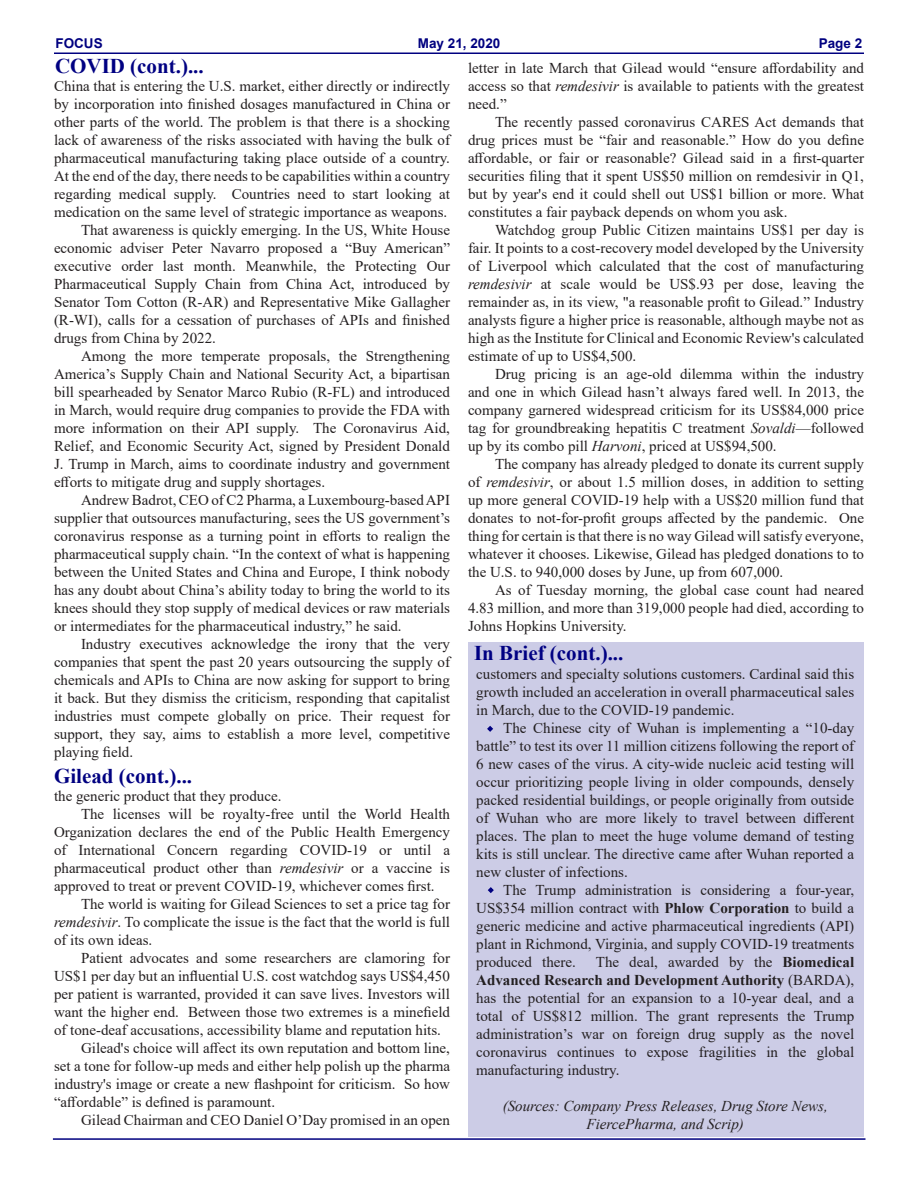
<style>
.page{position:relative;width:918px;height:1188px;background:#fff}
.page>*{position:absolute;margin:0;border:0;box-sizing:border-box;transform-origin:0 0}
.t1{font:700 21px "Times New Roman";color:#000082}
.t2{font:15px/18px "Times New Roman";color:#231f20;text-align:justify}
.t3{font:italic 15px/18px "Times New Roman";color:#231f20;text-align:center}
.t4{font:700 13.5px "Arial";color:#000080}
.s1{font-style:italic}
.s2{font-weight:700}
.s3{color:#000080}
</style>
<div class="page">
<div style="left:468px;top:642px;width:396px;height:495px;background:#cccce6"></div>
<hr style="left:54px;top:52px;width:810px;height:2px;background:#000080">
<hr style="left:54px;top:1187px;width:810px;height:1px;background:#000080">
<svg style="left:487px;top:725px;width:6px;height:7px"></svg>
<svg style="left:487px;top:887px;width:7px;height:6px"></svg>
<hr style="left:53px;top:1138px;width:812px;height:2px;background:#000080">
<p class="t4" style="left:56px;top:34px;width:49px">FOCUS</p>
<p class="t4" style="left:418px;top:34px;width:84px">May 21, 2020</p>
<p class="t4" style="left:819px;top:34px;width:45px">Page 2</p>
<p class="t1" style="left:55px;top:50px;width:150px">COVID (cont.)...</p>
<p class="t2" style="left:468px;top:59px;width:398px">letter in late March that Gilead would “ensure affordability and access so that <span class="s1">remdesivir</span> is available to patients with the greatest need.”</p>
<p class="t2" style="left:468px;top:113px;width:398px;text-indent:27px">The recently passed coronavirus CARES Act demands that drug prices must be “fair and reasonable.” How do you define affordable, or fair or reasonable? Gilead said in a first-quarter securities filing that it spent US$50 million on remdesivir in Q1, but by year's end it could shell out US$1 billion or more. What constitutes a fair payback depends on whom you ask.</p>
<p class="t2" style="left:468px;top:221px;width:398px;text-indent:27px">Watchdog group Public Citizen maintains US$1 per day is fair. It points to a cost-recovery model developed by the University of Liverpool which calculated that the cost of manufacturing <span class="s1">remdesivir</span> at scale would be US$.93 per dose, leaving the remainder as, in its view, "a reasonable profit to Gilead.” Industry analysts figure a higher price is reasonable, although maybe not as high as the Institute for Clinical and Economic Review's calculated estimate of up to US$4,500.</p>
<p class="t2" style="left:468px;top:365px;width:398px;text-indent:27px">Drug pricing is an age-old dilemma within the industry and one in which Gilead hasn’t always fared well. In 2013, the company garnered widespread criticism for its US$84,000 price tag for groundbreaking hepatitis C treatment <span class="s1">Sovaldi</span>—followed up by its combo pill <span class="s1">Harvoni</span>, priced at US$94,500.</p>
<p class="t2" style="left:468px;top:455px;width:398px;text-indent:27px">The company has already pledged to donate its current supply of <span class="s1">remdesivir</span>, or about 1.5 million doses, in addition to setting up more general COVID-19 help with a US$20 million fund that donates to not-for-profit groups affected by the pandemic. One thing for certain is that there is no way Gilead will satisfy everyone, whatever it chooses. Likewise, Gilead has pledged donations to to the U.S. to 940,000 doses by June, up from 607,000.</p>
<p class="t2" style="left:468px;top:581px;width:398px;text-indent:27px">As of Tuesday morning, the global case count had neared 4.83 million, and more than 319,000 people had died, according to Johns Hopkins University.</p>
<p class="t2" style="left:476px;top:665px;width:380px">customers and specialty solutions customers. Cardinal said this growth included an acceleration in overall pharmaceutical sales in March, due to the COVID-19 pandemic.</p>
<p class="t2" style="left:476px;top:719px;width:380px;text-indent:27px">The Chinese city of Wuhan is implementing a “10-day battle” to test its over 11 million citizens following the report of 6 new cases of the virus. A city-wide nucleic acid testing will occur prioritizing people living in older compounds, densely packed residential buildings, or people originally from outside of Wuhan who are more likely to travel between different places. The plan to meet the huge volume demand of testing kits is still unclear. The directive came after Wuhan reported a new cluster of infections.</p>
<p class="t2" style="left:476px;top:881px;width:380px;text-indent:27px">The Trump administration is considering a four-year, US$354 million contract with <span class="s2">Phlow Corporation</span> to build a generic medicine and active pharmaceutical ingredients (API) plant in Richmond, Virginia, and supply COVID-19 treatments produced there.</p>
<p class="t2" style="left:54px;top:77px;width:398px">China that is entering the U.S. market, either directly or indirectly by incorporation into finished dosages manufactured in China or other parts of the world. The problem is that there is a shocking lack of awareness of the risks associated with having the bulk of pharmaceutical manufacturing taking place outside of a country.<br>At the end of the day, there needs to be capabilities within a country regarding medical supply. Countries need to start looking at medication on the same level of strategic importance as weapons.</p>
<p class="t2" style="left:54px;top:221px;width:398px;text-indent:27px">That awareness is quickly emerging. In the US, White House economic adviser Peter Navarro proposed a “Buy American” executive order last month. Meanwhile, the Protecting Our Pharmaceutical Supply Chain from China Act, introduced by Senator Tom Cotton (R-AR) and Representative Mike Gallagher (R-WI), calls for a cessation of purchases of APIs and finished drugs from China by 2022.</p>
<p class="t2" style="left:54px;top:347px;width:398px;text-indent:27px">Among the more temperate proposals, the Strengthening America’s Supply Chain and National Security Act, a bipartisan bill spearheaded by Senator Marco Rubio (R-FL) and introduced in March, would require drug companies to provide the FDA with more information on their API supply. The Coronavirus Aid, Relief, and Economic Security Act, signed by President Donald J. Trump in March, aims to coordinate industry and government efforts to mitigate drug and supply shortages.</p>
<p class="t2" style="left:54px;top:491px;width:398px;text-indent:27px">Andrew Badrot, CEO of C2 Pharma, a Luxembourg-based API supplier that outsources manufacturing, sees the US government’s coronavirus response as a turning point in efforts to realign the pharmaceutical supply chain. “In the context of what is happening between the United States and China and Europe, I think nobody has any doubt about China’s ability today to bring the world to its knees should they stop supply of medical devices or raw materials or intermediates for the pharmaceutical industry,” he said.</p>
<p class="t2" style="left:54px;top:635px;width:398px;text-indent:27px">Industry executives acknowledge the irony that the very companies that spent the past 20 years outsourcing the supply of chemicals and APIs to China are now asking for support to bring it back. But they dismiss the criticism, responding that capitalist industries must compete globally on price. Their request for support, they say, aims to establish a more level, competitive playing field.</p>
<p class="t2" style="left:54px;top:786px;width:229px">the generic product that they produce.</p>
<p class="t2" style="left:54px;top:804px;width:398px;text-indent:27px">The licenses will be royalty-free until the World Health Organization declares the end of the Public Health Emergency of International Concern regarding COVID-19 or until a pharmaceutical product other than <span class="s1">remdesivir</span> or a vaccine is approved to treat or prevent COVID-19, whichever comes first.</p>
<p class="t2" style="left:54px;top:894px;width:398px;text-indent:27px">The world is waiting for Gilead Sciences to set a price tag for <span class="s1">remdesivir</span>. To complicate the issue is the fact that the world is full of its own ideas.</p>
<p class="t2" style="left:54px;top:948px;width:398px;text-indent:27px">Patient advocates and some researchers are clamoring for US$1 per day but an influential U.S. cost watchdog says US$4,450 per patient is warranted, provided it can save lives. Investors will want the higher end. Between those two extremes is a minefield of tone-deaf accusations, accessibility blame and reputation hits.</p>
<p class="t2" style="left:54px;top:1038px;width:398px;text-indent:27px">Gilead's choice will affect its own reputation and bottom line, set a tone for follow-up meds and either help polish up the pharma industry's image or create a new flashpoint for criticism. So how “affordable” is defined is paramount.</p>
<p class="t2" style="left:81px;top:1110px;width:371px">Gilead Chairman and CEO Daniel O’Day promised in an open</p>
<p class="t1" style="left:474px;top:638px;width:151px">In Brief (cont.)...</p>
<p class="t1" style="left:54px;top:761px;width:140px"><span class="s3">Gilead</span> (cont.)...</p>
<p class="t2" style="left:476px;top:953px;width:380px;text-indent:120px">The deal, awarded by the <span class="s2">Biomedical Advanced Research and Development Authority</span> (BARDA), has the potential for an expansion to a 10-year deal, and a total of US$812 million. The grant represents the Trump administration’s war on foreign drug supply as the novel coronavirus continues to expose fragilities in the global manufacturing industry.</p>
<p class="t3" style="left:503px;top:1097px;width:326px">(Sources: Company Press Releases, Drug Store News,<br>FiercePharma, and Scrip)</p>
</div>
